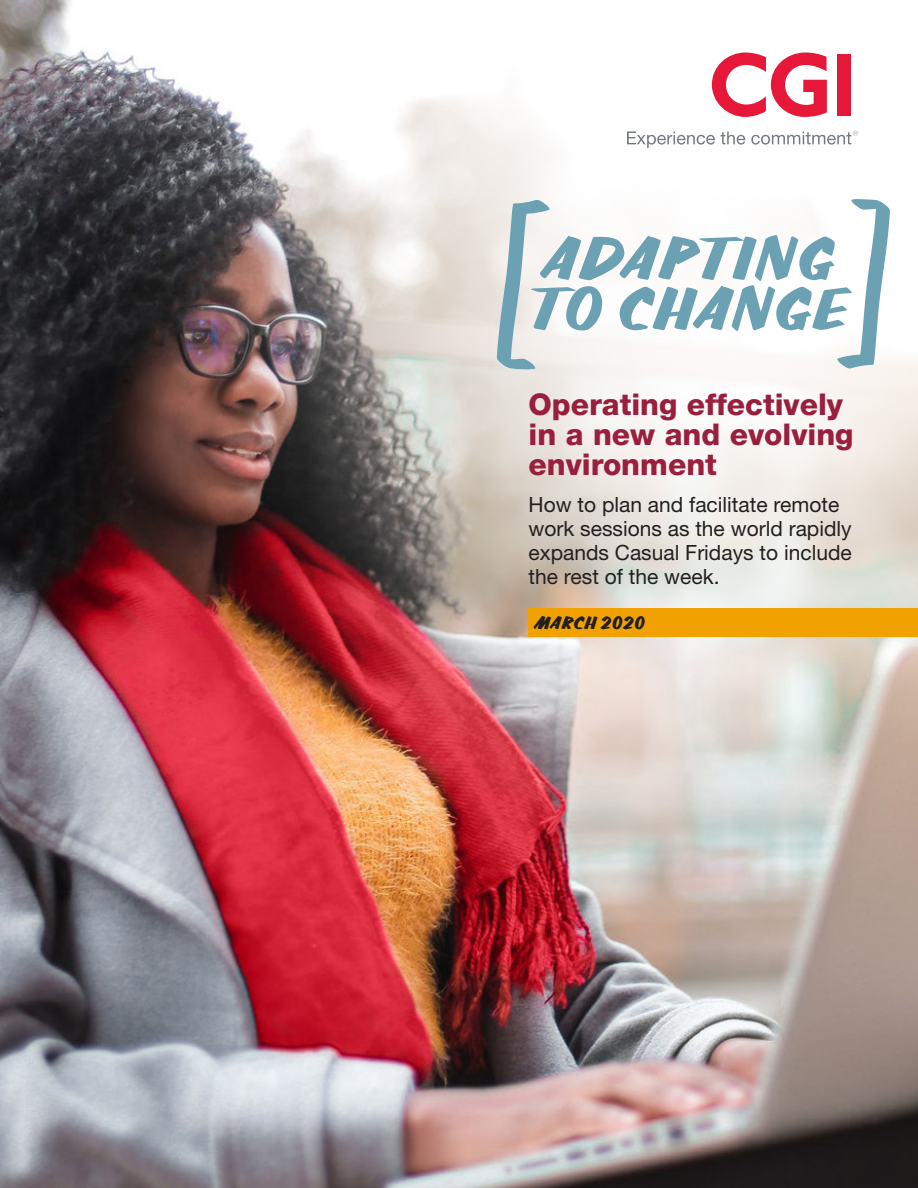
<style>
.page{position:relative;width:918px;height:1188px;background:#fff}
.page>*{position:absolute;margin:0;border:0;box-sizing:border-box;transform-origin:0 0}
.t1{font:900 60.15px/50.1px "Walls";color:#6ba1b3}
.t2{font:800 30px/30px "Helvetica Neue";color:#991f3d}
.t3{font:21px "Helvetica Neue";color:#231f20}
.t4{font:900 18px "Walls";color:#231f20}
</style>
<div class="page">
<img style="left:0;top:0;width:918px;height:1188px">
<svg style="left:497px;top:200px;width:53px;height:170px"></svg>
<svg style="left:837px;top:199px;width:53px;height:170px"></svg>
<div style="left:529px;top:608px;width:389px;height:29px;background:#f2a200"></div>
<svg style="left:627px;top:132px;width:88px;height:16px"></svg>
<svg style="left:721px;top:132px;width:24px;height:13px"></svg>
<svg style="left:751px;top:131px;width:107px;height:14px"></svg>
<svg style="left:712px;top:52px;width:115px;height:65px"></svg>
<div style="left:837px;top:54px;width:13px;height:62px;background:#e61739"></div>
<p class="t1" style="left:530px;top:235px;width:322px">ADAPTING<br>TO CHANGE</p>
<p class="t2" style="left:529px;top:389px;width:327px">Operating effectively in a new and evolving environment</p>
<p class="t3" style="left:529px;top:492px;width:312px">How to plan and facilitate remote</p>
<p class="t3" style="left:529px;top:516px;width:325px">work sessions as the world rapidly</p>
<p class="t3" style="left:529px;top:540px;width:325px">expands Casual Fridays to include</p>
<p class="t3" style="left:529px;top:564px;width:192px">the rest of the week.</p>
<p class="t4" style="left:535px;top:612px;width:112px">MARCH 2020</p>
</div>
